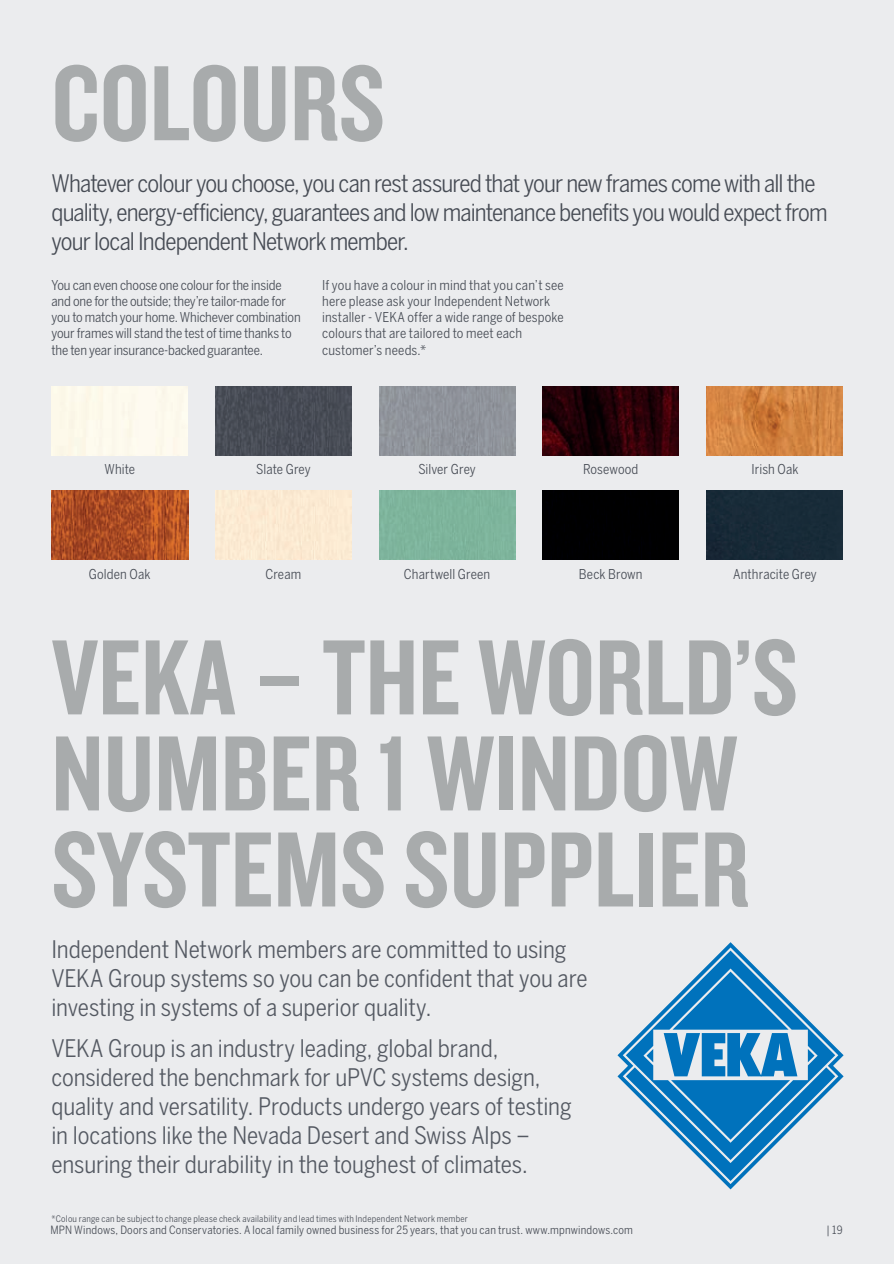
<style>
.page{position:relative;width:894px;height:1264px;background:#ebecee}
.page>*{position:absolute;margin:0;border:0;box-sizing:border-box;transform-origin:0 0}
.t1{font:111px/96px "Knockout 49 Liteweight";color:#a8abac}
.t2{font:condensed 24px/28.8px "Benton Sans";letter-spacing:-.005em;color:#545962}
.t3{font:condensed 24px/28.8px "Benton Sans";letter-spacing:-.035em;color:#464b54}
.t4{font:condensed 13.5px/16.2px "Benton Sans";color:#464b54}
.t5{font:condensed 11.4px "Benton Sans";letter-spacing:.015em;color:#464b54}
.t6{font:condensed 9px "Benton Sans";letter-spacing:.025em;color:#464b54}
</style>
<div class="page">
<div style="left:52px;top:387px;width:136px;height:68px;background:#fdfaec"></div>
<img style="left:215px;top:387px;width:136px;height:68px">
<img style="left:379px;top:387px;width:136px;height:68px">
<img style="left:543px;top:387px;width:136px;height:68px">
<img style="left:706px;top:387px;width:136px;height:68px">
<img style="left:52px;top:491px;width:136px;height:68px">
<div style="left:215px;top:491px;width:136px;height:68px;background:#fcead2"></div>
<div style="left:543px;top:491px;width:136px;height:68px;background:#000001"></div>
<div style="left:706px;top:491px;width:136px;height:68px;background:#182a38"></div>
<svg style="left:617px;top:942px;width:226px;height:247px"></svg>
<svg style="left:626px;top:950px;width:209px;height:231px"></svg>
<h1 class="t1" style="left:51px;top:51px;width:335px">COLOURS</h1>
<h2 class="t3" style="left:51px;top:169px;width:778px">Whatever colour you choose, you can rest assured that your new frames come with all the quality, energy-efficiency, guarantees and low maintenance benefits you would expect from your local Independent Network member.</h2>
<p class="t4" style="left:51px;top:277px;width:251px">You can even choose one colour for the inside and one for the outside; they’re tailor-made for you to match your home. Whichever combination your frames will stand the test of time thanks to the ten year insurance-backed guarantee.</p>
<p class="t4" style="left:322px;top:277px;width:243px">If you have a colour in mind that you can’t see here please ask your Independent Network installer - VEKA offer a wide range of bespoke colours that are tailored to meet each customer’s needs.*</p>
<p class="t4" style="left:105px;top:461px;width:32px">White</p>
<p class="t4" style="left:256px;top:461px;width:56px">Slate Grey</p>
<p class="t4" style="left:418px;top:461px;width:59px">Silver Grey</p>
<p class="t4" style="left:583px;top:461px;width:57px">Rosewood</p>
<p class="t4" style="left:751px;top:461px;width:48px">Irish Oak</p>
<p class="t4" style="left:89px;top:566px;width:63px">Golden Oak</p>
<p class="t4" style="left:265px;top:566px;width:37px">Cream</p>
<p class="t4" style="left:404px;top:566px;width:88px">Chartwell Green</p>
<p class="t4" style="left:579px;top:566px;width:65px">Beck Brown</p>
<p class="t4" style="left:733px;top:566px;width:85px">Anthracite Grey</p>
<h1 class="t1" style="left:51px;top:625px;width:748px">VEKA – THE WORLD’S<br>NUMBER 1 WINDOW<br>SYSTEMS SUPPLIER</h1>
<h2 class="t2" style="left:51px;top:934px;width:537px">Independent Network members are committed to using<br>VEKA Group systems so you can be confident that you are investing in systems of a superior quality.</h2>
<p class="t2" style="left:51px;top:1034px;width:522px">VEKA Group is an industry leading, global brand, considered the benchmark for uPVC systems design, quality and versatility. Products undergo years of testing in locations like the Nevada Desert and Swiss Alps – ensuring their durability in the toughest of climates.</p>
<p class="t6" style="left:51px;top:1213px;width:418px">*Colou range can be subject to change please check availability and lead times with Independent Network member</p>
<p class="t5" style="left:50px;top:1223px;width:584px">MPN Windows, Doors and Conservatories. A local family owned business for 25 years, that you can trust. www.mpnwindows.com</p>
<p class="t5" style="left:826px;top:1223px;width:17px">| 19</p>
</div>
